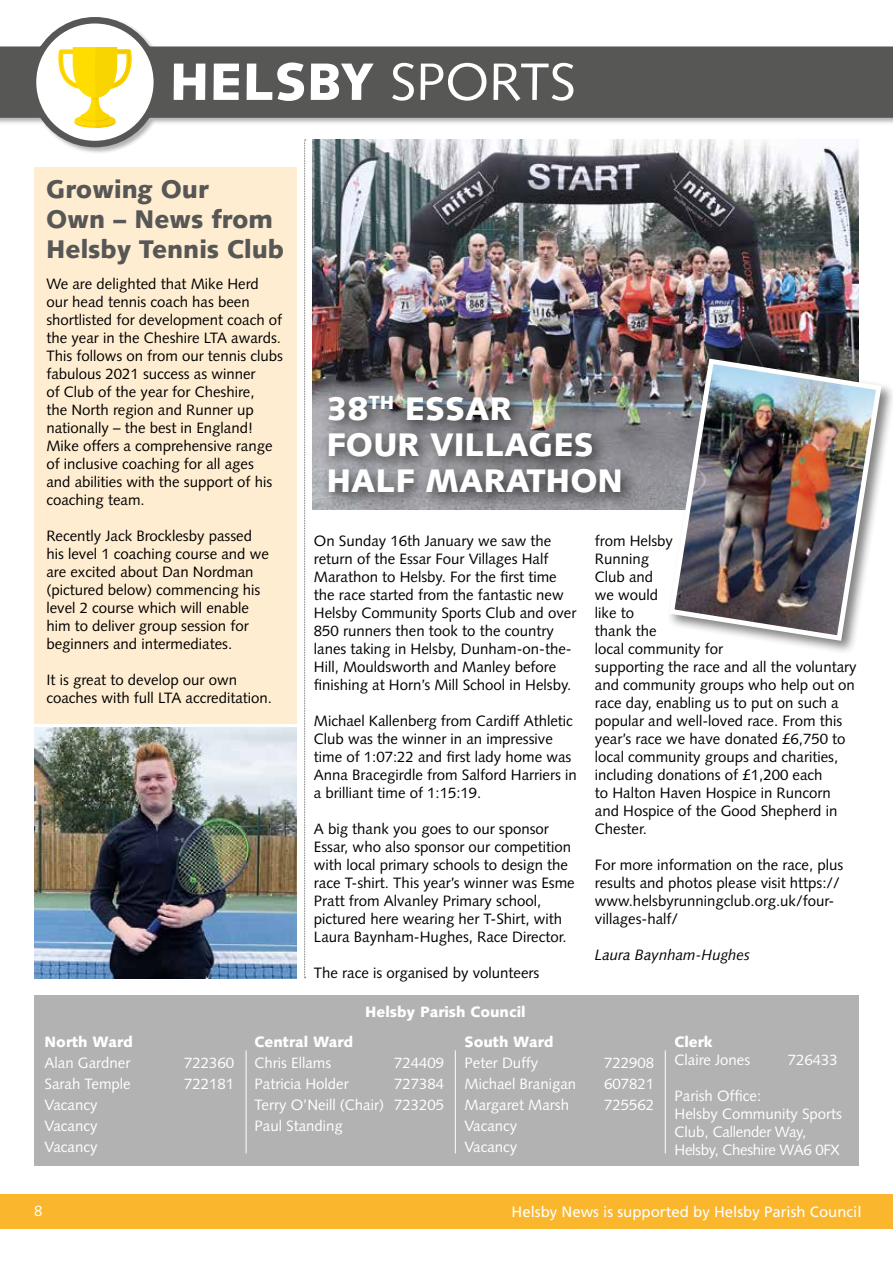
<style>
.page{position:relative;width:893px;height:1263px;background:#fff}
.page>*{position:absolute;margin:0;border:0;box-sizing:border-box;transform-origin:0 0}
.t1{font:900 52.5px "Syntax";color:#fff}
.t2{font:900 32.7px/36.3px "Syntax";color:#fff}
.t3{font:900 25.5px/30px "Syntax";color:#575756}
.t4{font:15px/18px "Syntax";color:#000}
.t5{font:15px/21px "Syntax";color:#fff;text-align:justify}
.t6{font:900 15px "Syntax";color:#fff}
.t7{font:15px "Frutiger";color:#fff}
.t8{font:italic 15px "Syntax";color:#000}
.s1{font-weight:400}
</style>
<div class="page">
<div style="left:34px;top:167px;width:263px;height:557px;background:#ffedd1"></div>
<img style="left:34px;top:727px;width:263px;height:251px">
<svg style="left:304px;top:155px;width:2px;height:823px"></svg>
<div style="left:0;top:1195px;width:893px;height:34px;background:#fab62d"></div>
<img style="left:313px;top:155px;width:546px;height:354px">
<div style="left:666px;top:356px;width:227px;height:299px;background:#000;opacity:.5"></div>
<img style="left:666px;top:356px;width:218px;height:288px">
<div style="left:0;top:16px;width:893px;height:139px;background:#000;opacity:.3"></div>
<svg style="left:0;top:16px;width:893px;height:136px"></svg>
<div style="left:37px;top:24px;width:116px;height:116px;background:#fff;border-radius:50%"></div>
<div style="left:36px;top:24px;width:118px;height:117px;border:2px solid #fff;border-radius:50%"></div>
<svg style="left:56px;top:47px;width:78px;height:81px"></svg>
<hr style="left:95px;top:58px;width:4px;height:26px;background:#f9d500">
<div style="left:320px;top:386px;width:319px;height:124px;background:#000;opacity:.75"></div>
<div style="left:34px;top:995px;width:825px;height:170px;background:#b3b2b2"></div>
<hr style="left:246px;top:1050px;width:1px;height:103px;background:#fff">
<hr style="left:455px;top:1050px;width:1px;height:103px;background:#fff">
<hr style="left:665px;top:1050px;width:1px;height:103px;background:#fff">
<h1 class="t1" style="left:170px;top:51px;width:408px">HELSBY <span class="s1">SPORTS</span></h1>
<h3 class="t3" style="left:46px;top:174px;width:240px">Growing Our<br>Own – News from<br>Helsby Tennis Club</h3>
<p class="t4" style="left:46px;top:275px;width:238px">We are delighted that Mike Herd our head tennis coach has been shortlisted for development coach of the year in the Cheshire LTA awards.<br>This follows on from our tennis clubs fabulous 2021 success as winner<br>of Club of the year for Cheshire,<br>the North region and Runner up nationally – the best in England!<br>Mike offers a comprehensive range of inclusive coaching for all ages<br>and abilities with the support of his coaching team.</p>
<p class="t4" style="left:46px;top:527px;width:224px">Recently Jack Brocklesby passed his level 1 coaching course and we are excited about Dan Nordman (pictured below) commencing his level 2 course which will enable him to deliver group session for beginners and intermediates.</p>
<p class="t4" style="left:46px;top:671px;width:227px">It is great to develop our own coaches with full LTA accreditation.</p>
<h2 class="t2" style="left:326px;top:390px;width:298px">38<sup>TH</sup> ESSAR<br>FOUR VILLAGES<br>HALF MARATHON</h2>
<p class="t4" style="left:314px;top:531px;width:264px">On Sunday 16th January we saw the return of the Essar Four Villages Half Marathon to Helsby. For the first time the race started from the fantastic new Helsby Community Sports Club and over 850 runners then took to the country lanes taking in Helsby, Dunham-on-the-Hill, Mouldsworth and Manley before finishing at Horn’s Mill School in Helsby.</p>
<p class="t4" style="left:314px;top:711px;width:264px">Michael Kallenberg from Cardiff Athletic Club was the winner in an impressive time of 1:07:22 and first lady home was Anna Bracegirdle from Salford Harriers in a brilliant time of 1:15:19.</p>
<p class="t4" style="left:314px;top:819px;width:262px">A big thank you goes to our sponsor Essar, who also sponsor our competition with local primary schools to design the race T-shirt. This year’s winner was Esme Pratt from Alvanley Primary school, pictured here wearing her T-Shirt, with Laura Baynham-Hughes, Race Director.</p>
<p class="t4" style="left:314px;top:963px;width:227px">The race is organised by volunteers</p>
<p class="t6" style="left:365px;top:1003px;width:162px">Helsby Parish Council</p>
<p class="t4" style="left:595px;top:531px;width:263px">from Helsby<br>Running<br>Club and<br>we would<br>like to<br>thank the<br>local community for<br>supporting the race and all the voluntary and community groups who help out on race day, enabling us to put on such a popular and well-loved race. From this year’s race we have donated £6,750 to local community groups and charities, including donations of £1,200 each<br>to Halton Haven Hospice in Runcorn and Hospice of the Good Shepherd in<br>Chester.</p>
<p class="t4" style="left:595px;top:855px;width:250px">For more information on the race, plus results and photos please visit https:// www.helsbyrunningclub.org.uk/four&shy;villages-half/</p>
<p class="t8" style="left:595px;top:946px;width:157px">Laura Baynham-Hughes</p>
<p class="t6" style="left:45px;top:1032px;width:90px">North Ward</p>
<p class="t5" style="left:45px;top:1052px;width:87px">Alan Gardner</p>
<p class="t5" style="left:184px;top:1052px;width:52px">722360</p>
<p class="t5" style="left:45px;top:1073px;width:88px">Sarah Temple</p>
<p class="t5" style="left:184px;top:1073px;width:52px">722181</p>
<p class="t5" style="left:45px;top:1094px;width:54px">Vacancy Vacancy Vacancy</p>
<p class="t5" style="left:34px;top:1200px;width:10px">8</p>
<p class="t6" style="left:255px;top:1032px;width:100px">Central Ward</p>
<p class="t5" style="left:255px;top:1052px;width:78px">Chris Ellams</p>
<p class="t5" style="left:394px;top:1052px;width:52px">724409</p>
<p class="t5" style="left:255px;top:1073px;width:96px">Patricia Holder</p>
<p class="t5" style="left:255px;top:1073px;width:191px;text-indent:140px">727384<br>Terry O’Neill (Chair) 723205<br>Paul Standing</p>
<p class="t6" style="left:465px;top:1032px;width:91px">South Ward</p>
<p class="t5" style="left:465px;top:1052px;width:75px">Peter Duffy</p>
<p class="t5" style="left:604px;top:1052px;width:52px">722908</p>
<p class="t5" style="left:465px;top:1073px;width:113px">Michael Branigan</p>
<p class="t5" style="left:604px;top:1073px;width:52px">607821</p>
<p class="t5" style="left:465px;top:1094px;width:106px">Margaret Marsh</p>
<p class="t5" style="left:604px;top:1094px;width:52px">725562</p>
<p class="t5" style="left:465px;top:1115px;width:54px">Vacancy<br>Vacancy</p>
<p class="t6" style="left:674px;top:1032px;width:40px">Clerk</p>
<p class="t5" style="left:674px;top:1049px;width:77px">Claire Jones</p>
<p class="t5" style="left:788px;top:1049px;width:52px">726433</p>
<p class="t5" style="left:674px;top:1086px;width:169px;line-height:18px;text-align:left">Parish Office:<br>Helsby Community Sports<br>Club, Callender Way,<br>Helsby, Cheshire WA6 0FX</p>
<p class="t7" style="left:512px;top:1203px;width:352px">Helsby News is supported by Helsby Parish Council</p>
</div>
